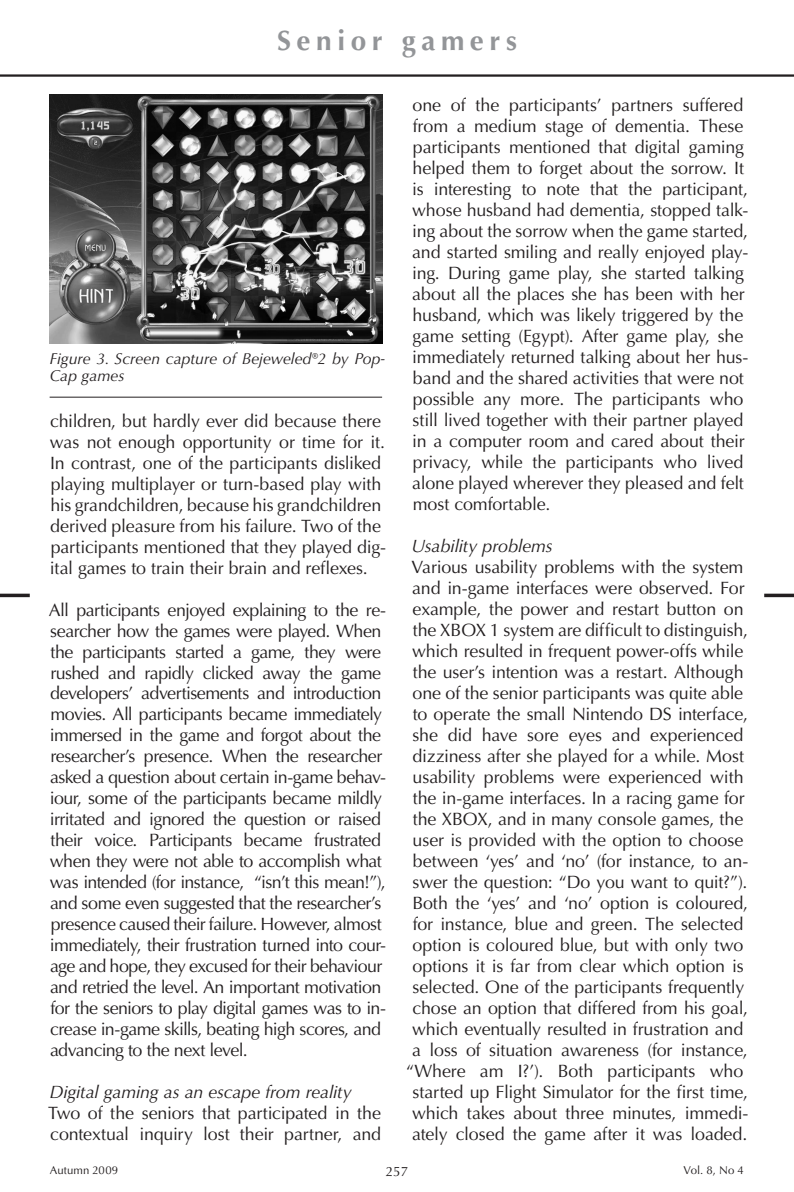
<style>
.page{position:relative;width:794px;height:1192px;background:#fff}
.page>*{position:absolute;margin:0;border:0;box-sizing:border-box;transform-origin:0 0}
.t1{font:700 28px "Optima LT Std";letter-spacing:.2em;color:#939598}
.t2{font:17.85px/21px "Optima LT Std";letter-spacing:-.015em;color:#231f20}
.t3{font:italic 17.85px "Optima LT Std";letter-spacing:-.01em;color:#231f20}
.t4{font:italic 15.75px/17.5px "Optima LT Std";color:#231f20}
.t5{font:13.47px "Optima LT Std";color:#231f20}
.t6{font:11.38px "Optima LT Std";letter-spacing:.005em;color:#231f20}
</style>
<div class="page">
<hr style="left:0;top:74px;width:794px;height:3px;background:#231f20">
<hr style="left:764px;top:594px;width:30px;height:3px;background:#231f20">
<hr style="left:0;top:594px;width:30px;height:3px;background:#231f20">
<img style="left:50px;top:94px;width:332px;height:250px">
<hr style="left:50px;top:397px;width:332px;height:1px;background:#231f20">
<h1 class="t1" style="left:277px;top:24px;width:241px">Senior gamers</h1>
<p class="t4" style="left:50px;top:350px;width:337px">Figure 3. Screen capture of Bejeweled®2 by Pop-<br>Cap games</p>
<p class="t2" style="left:50px;top:410px;width:338px">children, but hardly ever did because there was not enough opportunity or time for it.<br>In contrast, one of the participants disliked playing multiplayer or turn-based play with his grandchildren, because his grandchildren derived pleasure from his failure. Two of the participants mentioned that they played dig&shy;ital games to train their brain and reflexes.</p>
<p class="t2" style="left:49px;top:599px;width:339px">All participants enjoyed explaining to the re&shy;searcher how the games were played. When the participants started a game, they were rushed and rapidly clicked away the game developers’ advertisements and introduction movies. All participants became immediately immersed in the game and forgot about the researcher’s presence. When the researcher asked a question about certain in-game behav&shy;iour, some of the participants became mildly irritated and ignored the question or raised their voice. Participants became frustrated when they were not able to accomplish what was intended (for instance, “isn’t this mean!”), and some even suggested that the researcher’s presence caused their failure. However, almost immediately, their frustration turned into cour&shy;age and hope, they excused for their behaviour and retried the level. An important motivation for the seniors to play digital games was to in&shy;crease in-game skills, beating high scores, and advancing to the next level.</p>
<p class="t3" style="left:49px;top:1082px;width:304px">Digital gaming as an escape from reality</p>
<p class="t2" style="left:48px;top:1103px;width:334px">Two of the seniors that participated in the contextual inquiry lost their partner, and</p>
<p class="t2" style="left:412px;top:95px;width:338px">one of the participants’ partners suffered from a medium stage of dementia. These participants mentioned that digital gaming helped them to forget about the sorrow. It is interesting to note that the participant, whose husband had dementia, stopped talk&shy;ing about the sorrow when the game started, and started smiling and really enjoyed play&shy;ing. During game play, she started talking about all the places she has been with her husband, which was likely triggered by the game setting (Egypt). After game play, she immediately returned talking about her hus&shy;band and the shared activities that were not possible any more. The participants who still lived together with their partner played in a computer room and cared about their privacy, while the participants who lived alone played wherever they pleased and felt most comfortable.</p>
<p class="t3" style="left:411px;top:536px;width:143px">Usability problems</p>
<p class="t2" style="left:406px;top:557px;width:344px;text-align:center">Various usability problems with the system and in-game interfaces were observed. For example, the power and restart button on the XBOX 1 system are difficult to distinguish, which resulted in frequent power-offs while the user’s intention was a restart. Although one of the senior participants was quite able to operate the small Nintendo DS interface, she did have sore eyes and experienced dizziness after she played for a while. Most usability problems were experienced with the in-game interfaces. In a racing game for the XBOX, and in many console games, the user is provided with the option to choose between ‘yes’ and ‘no’ (for instance, to an&shy;swer the question: “Do you want to quit?”).<br>Both the ‘yes’ and ‘no’ option is coloured, for instance, blue and green. The selected option is coloured blue, but with only two options it is far from clear which option is selected. One of the participants frequently chose an option that differed from his goal, which eventually resulted in frustration and a loss of situation awareness (for instance, “Where am I?’). Both participants who started up Flight Simulator for the first time, which takes about three minutes, immedi&shy;ately closed the game after it was loaded.</p>
<p class="t6" style="left:50px;top:1164px;width:70px">Autumn 2009</p>
<p class="t5" style="left:386px;top:1163px;width:24px">257</p>
<p class="t6" style="left:683px;top:1164px;width:62px">Vol. 8, No 4</p>
</div>
